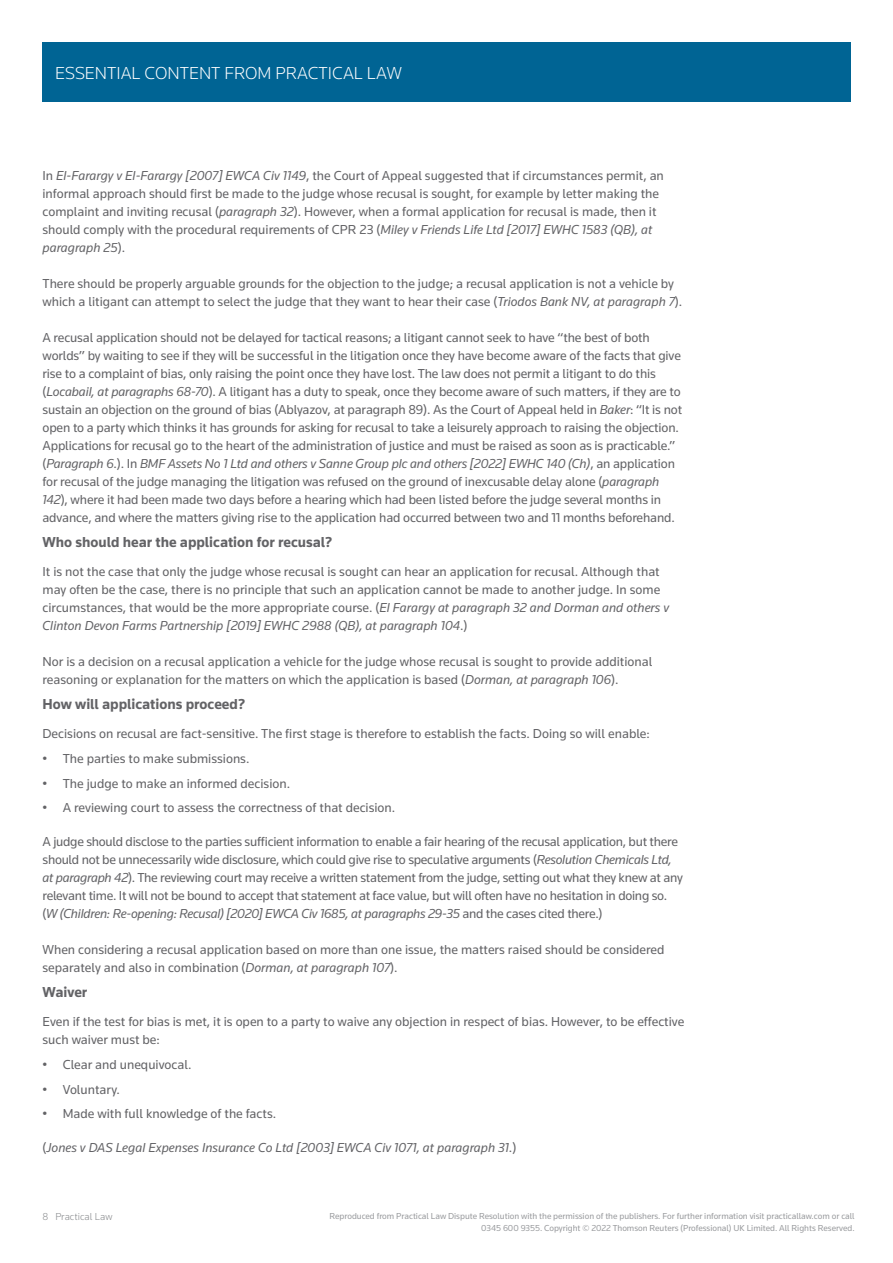
<style>
.page{position:relative;width:893px;height:1263px;background:#fff}
.page>*{position:absolute;margin:0;border:0;box-sizing:border-box;transform-origin:0 0}
.t1{font:300 18px "Knowledge";color:#fff}
.HEADING_TWO{font:700 15px "Knowledge";color:#636366}
.Body_Text{font:13.5px/18px "Knowledge";letter-spacing:-.01em;color:#636366}
.Body_Text-2{font:italic 13.5px "Knowledge";color:#636366}
.t2{font:300 10.5px "Knowledge";color:#86888b}
.t3{font:9px/12px "Knowledge";letter-spacing:-.005em;color:#999b9e;text-align:right}
.s1{font-style:italic}
.s2{font-style:normal}
</style>
<div class="page">
<div style="left:42px;top:43px;width:808px;height:59px;background:#006494"></div>
<h1 class="t1" style="left:55px;top:62px;width:348px">ESSENTIAL CONTENT FROM PRACTICAL LAW</h1>
<p class="Body_Text" style="left:43px;top:166px;width:623px">In <span class="s1">El-Farargy v El-Farargy [2007] EWCA Civ 1149</span>, the Court of Appeal suggested that if circumstances permit, an informal approach should first be made to the judge whose recusal is sought, for example by letter making the complaint and inviting recusal (<span class="s1">paragraph 32</span>). However, when a formal application for recusal is made, then it should comply with the procedural requirements of CPR 23 (<span class="s1">Miley v Friends Life Ltd [2017] EWHC 1583 (QB), at paragraph 25</span>).</p>
<p class="Body_Text" style="left:43px;top:274px;width:641px">There should be properly arguable grounds for the objection to the judge; a recusal application is not a vehicle by which a litigant can attempt to select the judge that they want to hear their case (<span class="s1">Triodos Bank NV, at paragraph 7</span>).</p>
<p class="Body_Text" style="left:43px;top:328px;width:641px">A recusal application should not be delayed for tactical reasons; a litigant cannot seek to have “the best of both worlds” by waiting to see if they will be successful in the litigation once they have become aware of the facts that give rise to a complaint of bias, only raising the point once they have lost. The law does not permit a litigant to do this (<span class="s1">Locabail, at paragraphs 68-70</span>). A litigant has a duty to speak, once they become aware of such matters, if they are to sustain an objection on the ground of bias (Ablyazov, at paragraph 89). As the Court of Appeal held in <span class="s1">Baker</span>: “It is not open to a party which thinks it has grounds for asking for recusal to take a leisurely approach to raising the objection.<br>Applications for recusal go to the heart of the administration of justice and must be raised as soon as is practicable.” (<span class="s1">Paragraph 6</span>.). In <span class="s1">BMF Assets No 1 Ltd and others v Sanne Group plc and others [2022] EWHC 140 (Ch)</span>, an application for recusal of the judge managing the litigation was refused on the ground of inexcusable delay alone (<span class="s1">paragraph 142</span>), where it had been made two days before a hearing which had been listed before the judge several months in advance, and where the matters giving rise to the application had occurred between two and 11 months beforehand.</p>
<p class="HEADING_TWO" style="left:43px;top:533px;width:291px">Who should hear the application for recusal?</p>
<p class="Body_Text" style="left:43px;top:562px;width:628px">It is not the case that only the judge whose recusal is sought can hear an application for recusal. Although that may often be the case, there is no principle that such an application cannot be made to another judge. In some circumstances, that would be the more appropriate course. (<span class="s1">El Farargy at paragraph 32 and Dorman and others v Clinton Devon Farms Partnership [2019] EWHC 2988 (QB), at paragraph 104</span>.)</p>
<p class="Body_Text" style="left:43px;top:652px;width:611px">Nor is a decision on a recusal application a vehicle for the judge whose recusal is sought to provide additional reasoning or explanation for the matters on which the application is based (<span class="s1">Dorman, at paragraph 106</span>).</p>
<p class="HEADING_TWO" style="left:43px;top:695px;width:204px">How will applications proceed?</p>
<p class="Body_Text" style="left:43px;top:724px;width:609px">Decisions on recusal are fact-sensitive. The first stage is therefore to establish the facts. Doing so will enable:</p>
<p class="Body_Text" style="left:43px;top:749px;width:208px">• The parties to make submissions.</p>
<p class="Body_Text" style="left:43px;top:774px;width:249px">• The judge to make an informed decision.</p>
<p class="Body_Text" style="left:43px;top:799px;width:354px">• A reviewing court to assess the correctness of that decision.</p>
<p class="Body_Text" style="left:43px;top:832px;width:642px">A judge should disclose to the parties sufficient information to enable a fair hearing of the recusal application, but there should not be unnecessarily wide disclosure, which could give rise to speculative arguments (<span class="s1">Resolution Chemicals Ltd, at paragraph 42</span>). The reviewing court may receive a written statement from the judge, setting out what they knew at any relevant time. It will not be bound to accept that statement at face value, but will often have no hesitation in doing so. (<span class="s1">W (Children: Re-opening: Recusal) [2020] EWCA Civ 1685, at paragraphs 29-35</span> and the cases cited there.)</p>
<p class="Body_Text" style="left:43px;top:940px;width:624px">When considering a recusal application based on more than one issue, the matters raised should be considered separately and also in combination (<span class="s1">Dorman, at paragraph 107</span>).</p>
<p class="HEADING_TWO" style="left:43px;top:983px;width:46px">Waiver</p>
<p class="Body_Text" style="left:43px;top:1012px;width:643px">Even if the test for bias is met, it is open to a party to waive any objection in respect of bias. However, to be effective such waiver must be:</p>
<p class="Body_Text" style="left:43px;top:1055px;width:150px">• Clear and unequivocal.</p>
<p class="Body_Text" style="left:43px;top:1080px;width:79px">• Voluntary.</p>
<p class="Body_Text" style="left:43px;top:1105px;width:235px">• Made with full knowledge of the facts.</p>
<p class="Body_Text-2" style="left:43px;top:1139px;width:475px"><span class="s2">(</span>Jones v DAS Legal Expenses Insurance Co Ltd [2003] EWCA Civ 1071, at paragraph 31<span class="s2">.)</span></p>
<p class="t2" style="left:43px;top:1210px;width:71px">8 Practical Law</p>
<p class="t3" style="left:330px;top:1210px;width:527px">Reproduced from Practical Law Dispute Resolution with the permission of the publishers. For further information visit practicallaw.com or call<br>0345 600 9355. Copyright © 2022 Thomson Reuters (Professional) UK Limited. All Rights Reserved.</p>
</div>
